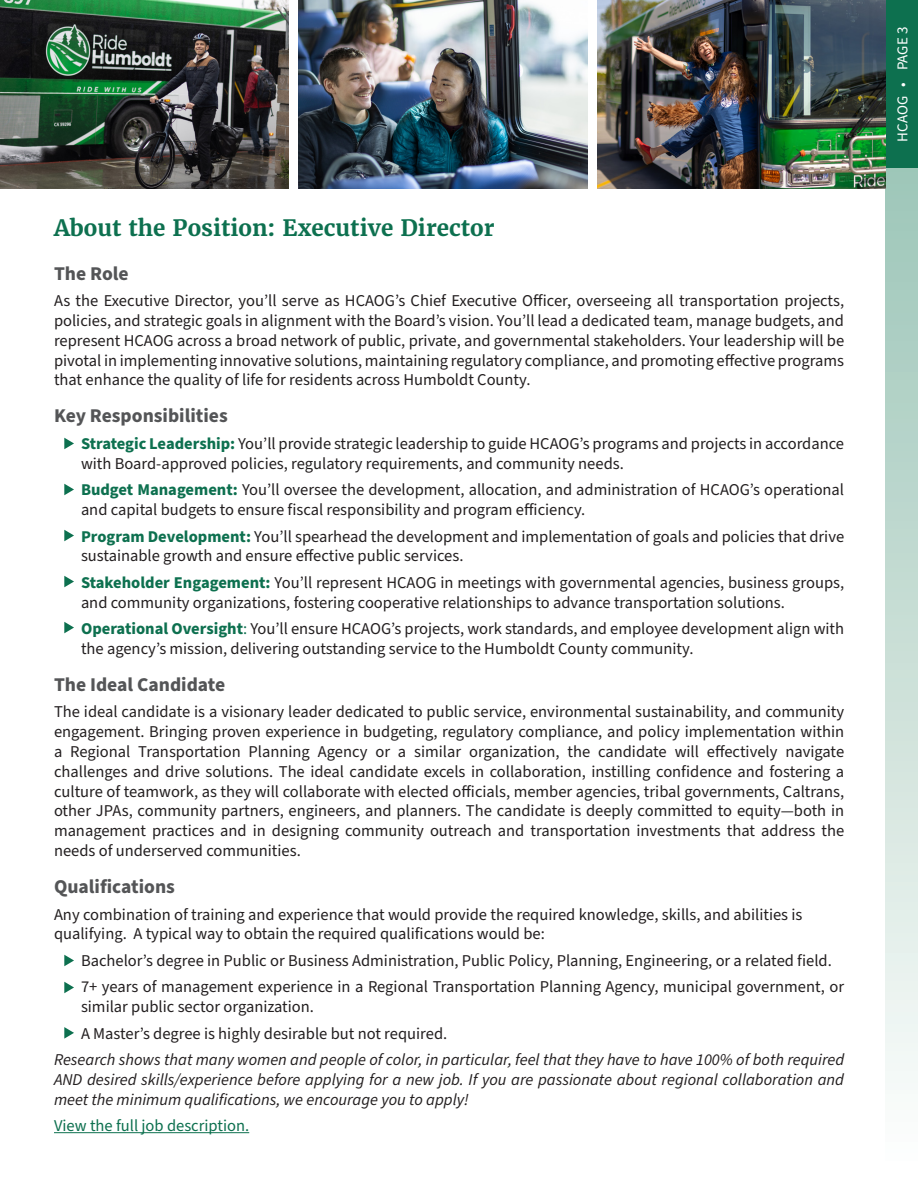
<style>
.page{position:relative;width:918px;height:1188px;background:#fff}
.page>*{position:absolute;margin:0;border:0;box-sizing:border-box;transform-origin:0 0}
.t1{font:700 22.5px "Merriweather";color:#0d704f}
.Subtitle{font:700 19.5px "Source Sans Pro";color:#545557}
.Body{font:16.5px/19.8px "Source Sans Pro";color:#231f20}
.Bullets{font:16.5px/19.8px "Source Sans Pro";color:#231f20}
.Body-2{font:italic 16.5px/19.8px "Source Sans Pro";color:#231f20;text-align:justify}
.Body-3{font:16.5px "Source Sans Pro";color:#0d704f}
.t2{font:15px "Source Sans Pro";color:#fff}
.s1{font-weight:700;color:#0d704f}
.s2{color:#0d704f}
</style>
<div class="page">
<hr style="left:54px;top:1132px;width:195px;height:1px;background:#0d704f">
<div style="left:886px;top:167px;width:32px;height:1021px;background:linear-gradient(to bottom,#9cc5b7,#fefefd)"></div>
<div style="left:886px;top:0;width:32px;height:167px;background:#0d704f"></div>
<img style="left:0;top:0;width:288px;height:189px">
<img style="left:299px;top:0;width:288px;height:189px">
<img style="left:597px;top:0;width:289px;height:189px">
<svg style="left:64px;top:438px;width:10px;height:11px"></svg>
<svg style="left:64px;top:484px;width:10px;height:11px"></svg>
<svg style="left:64px;top:530px;width:10px;height:11px"></svg>
<svg style="left:64px;top:576px;width:10px;height:11px"></svg>
<svg style="left:64px;top:622px;width:10px;height:11px"></svg>
<svg style="left:64px;top:1027px;width:10px;height:12px"></svg>
<svg style="left:64px;top:955px;width:10px;height:11px"></svg>
<svg style="left:64px;top:982px;width:10px;height:11px"></svg>
<p class="t1" style="left:54px;top:213px;width:442px">About the Position: Executive Director</p>
<p class="Subtitle" style="left:54px;top:260px;width:76px">The Role</p>
<p class="Body" style="left:54px;top:291px;width:792px;text-align:justify">As the Executive Director, you’ll serve as HCAOG’s Chief Executive Officer, overseeing all transportation projects, policies, and strategic goals in alignment with the Board’s vision. You’ll lead a dedicated team, manage budgets, and represent HCAOG across a broad network of public, private, and governmental stakeholders. Your leadership will be pivotal in implementing innovative solutions, maintaining regulatory compliance, and promoting effective programs that enhance the quality of life for residents across Humboldt County.</p>
<p class="Subtitle" style="left:54px;top:403px;width:175px">Key Responsibilities</p>
<p class="Body" style="left:81px;top:434px;width:765px"><span class="s1">Strategic Leadership:</span> You’ll provide strategic leadership to guide HCAOG’s programs and projects in accordance with Board-approved policies, regulatory requirements, and community needs.</p>
<p class="Body" style="left:81px;top:480px;width:765px"><span class="s1">Budget Management:</span> You’ll oversee the development, allocation, and administration of HCAOG’s operational and capital budgets to ensure fiscal responsibility and program efficiency.</p>
<p class="Body" style="left:81px;top:527px;width:765px"><span class="s1">Program Development:</span> You’ll spearhead the development and implementation of goals and policies that drive sustainable growth and ensure effective public services.</p>
<p class="Body" style="left:81px;top:573px;width:765px"><span class="s1">Stakeholder Engagement:</span> You’ll represent HCAOG in meetings with governmental agencies, business groups, and community organizations, fostering cooperative relationships to advance transportation solutions.</p>
<p class="Body" style="left:81px;top:619px;width:765px"><span class="s1">Operational Oversight</span><span class="s2">:</span> You’ll ensure HCAOG’s projects, work standards, and employee development align with the agency’s mission, delivering outstanding service to the Humboldt County community.</p>
<p class="Subtitle" style="left:54px;top:671px;width:173px">The Ideal Candidate</p>
<p class="Body" style="left:54px;top:703px;width:792px;text-align:justify">The ideal candidate is a visionary leader dedicated to public service, environmental sustainability, and community engagement. Bringing proven experience in budgeting, regulatory compliance, and policy implementation within a Regional Transportation Planning Agency or a similar organization, the candidate will effectively navigate challenges and drive solutions. The ideal candidate excels in collaboration, instilling confidence and fostering a culture of teamwork, as they will collaborate with elected officials, member agencies, tribal governments, Caltrans, other JPAs, community partners, engineers, and planners. The candidate is deeply committed to equity—both in management practices and in designing community outreach and transportation investments that address the needs of underserved communities.</p>
<p class="Subtitle" style="left:54px;top:873px;width:122px">Qualifications</p>
<p class="Body" style="left:54px;top:905px;width:750px">Any combination of training and experience that would provide the required knowledge, skills, and abilities is qualifying. A typical way to obtain the required qualifications would be:</p>
<p class="Bullets" style="left:81px;top:951px;width:752px">Bachelor’s degree in Public or Business Administration, Public Policy, Planning, Engineering, or a related field.</p>
<p class="Bullets" style="left:81px;top:978px;width:765px">7+ years of management experience in a Regional Transportation Planning Agency, municipal government, or similar public sector organization.</p>
<p class="Bullets" style="left:81px;top:1024px;width:368px">A Master’s degree is highly desirable but not required.</p>
<p class="Body-2" style="left:54px;top:1050px;width:792px">Research shows that many women and people of color, in particular, feel that they have to have 100% of both required AND desired skills/experience before applying for a new job. If you are passionate about regional collaboration and meet the minimum qualifications, we encourage you to apply!</p>
<p class="Body-3" style="left:54px;top:1115px;width:197px">View the full job description.</p>
<p class="t2" style="left:892px;top:142px;width:116px;rotate:-90deg">HCAOG • PAGE 3</p>
</div>
